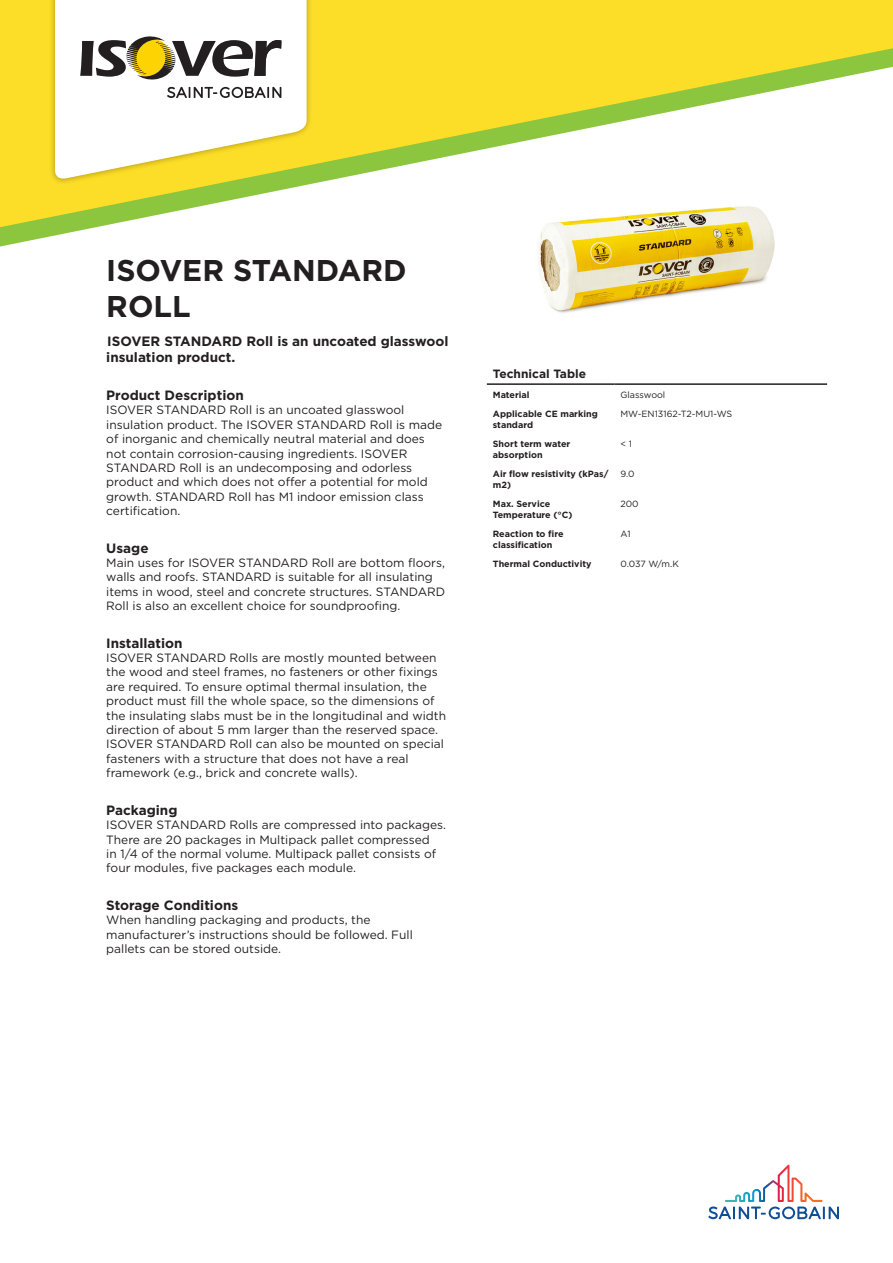
<style>
.page{position:relative;width:893px;height:1263px;background:#fff}
.page>*{position:absolute;margin:0;border:0;box-sizing:border-box;transform-origin:0 0}
.t1{font:700 30px/36px "Gotham";color:#231f20}
.Sub_Sub_Header{font:700 13.5px "Gotham";color:#231f20}
.Sub_Header{font:700 13.5px/16.2px "Gotham";color:#231f20}
.Value{font:12px/14.4px "Gotham";color:#231f20}
.header_1{font:700 12px "Gotham";color:#231f20}
.column_1{font:700 9px/10.8px "Gotham";color:#231f20}
.column_2{font:9px "Gotham";color:#231f20}
</style>
<div class="page">
<svg style="left:0;top:227px;width:97px;height:20px"></svg>
<svg style="left:708px;top:1206px;width:131px;height:13px"></svg>
<svg style="left:745px;top:1165px;width:43px;height:35px"></svg>
<svg style="left:0;top:0;width:893px;height:227px;fill:#fcdd27"></svg>
<img style="left:47px;top:0;width:268px;height:187px">
<svg style="left:55px;top:0;width:252px;height:181px"></svg>
<svg style="left:80px;top:36px;width:201px;height:44px"></svg>
<svg style="left:167px;top:87px;width:114px;height:11px"></svg>
<img style="left:516px;top:159px;width:281px;height:154px">
<hr style="left:487px;top:383px;width:127px;height:2px;background:#231f20">
<hr style="left:614px;top:383px;width:213px;height:2px;background:#231f20">
<p class="t1" style="left:106px;top:252px;width:302px">ISOVER STANDARD<br>ROLL</p>
<p class="Sub_Header" style="left:106px;top:333px;width:344px">ISOVER STANDARD Roll is an uncoated glasswool insulation product.</p>
<p class="Sub_Sub_Header" style="left:106px;top:386px;width:139px">Product Description</p>
<p class="Value" style="left:106px;top:403px;width:337px">ISOVER STANDARD Roll is an uncoated glasswool insulation product. The ISOVER STANDARD Roll is made of inorganic and chemically neutral material and does not contain corrosion-causing ingredients. ISOVER STANDARD Roll is an undecomposing and odorless product and which does not offer a potential for mold growth. STANDARD Roll has M1 indoor emission class certification.</p>
<p class="Sub_Sub_Header" style="left:106px;top:539px;width:44px">Usage</p>
<p class="Value" style="left:106px;top:555px;width:340px">Main uses for ISOVER STANDARD Roll are bottom floors, walls and roofs. STANDARD is suitable for all insulating items in wood, steel and concrete structures. STANDARD Roll is also an excellent choice for soundproofing.</p>
<p class="Sub_Sub_Header" style="left:106px;top:634px;width:78px">Installation</p>
<p class="Value" style="left:106px;top:650px;width:341px">ISOVER STANDARD Rolls are mostly mounted between the wood and steel frames, no fasteners or other fixings are required. To ensure optimal thermal insulation, the product must fill the whole space, so the dimensions of the insulating slabs must be in the longitudinal and width direction of about 5 mm larger than the reserved space.<br>ISOVER STANDARD Roll can also be mounted on special fasteners with a structure that does not have a real framework (e.g., brick and concrete walls).</p>
<p class="Sub_Sub_Header" style="left:106px;top:801px;width:73px">Packaging</p>
<p class="Value" style="left:106px;top:817px;width:341px">ISOVER STANDARD Rolls are compressed into packages.<br>There are 20 packages in Multipack pallet compressed<br>in 1/4 of the normal volume. Multipack pallet consists of four modules, five packages each module.</p>
<p class="Sub_Sub_Header" style="left:106px;top:896px;width:133px">Storage Conditions</p>
<p class="Value" style="left:106px;top:912px;width:308px">When handling packaging and products, the manufacturer’s instructions should be followed. Full pallets can be stored outside.</p>
<p class="header_1" style="left:493px;top:366px;width:95px">Technical Table</p>
<p class="column_1" style="left:493px;top:389px;width:38px">Material</p>
<p class="column_2" style="left:620px;top:389px;width:46px">Glasswool</p>
<p class="column_1" style="left:493px;top:409px;width:106px">Applicable CE marking standard</p>
<p class="column_2" style="left:620px;top:408px;width:113px">MW-EN13162-T2-MU1-WS</p>
<p class="column_1" style="left:493px;top:439px;width:79px">Short term water absorption</p>
<p class="column_2" style="left:620px;top:438px;width:13px">&lt; 1</p>
<p class="column_1" style="left:493px;top:469px;width:117px">Air flow resistivity (kPas/ m2)</p>
<p class="column_2" style="left:620px;top:468px;width:16px">9.0</p>
<p class="column_1" style="left:493px;top:499px;width:81px">Max. Service<br>Temperature (°C)</p>
<p class="column_2" style="left:620px;top:498px;width:20px">200</p>
<p class="column_1" style="left:493px;top:529px;width:72px">Reaction to fire classification</p>
<p class="column_2" style="left:620px;top:528px;width:12px">A1</p>
<p class="column_1" style="left:493px;top:559px;width:100px">Thermal Conductivity</p>
<p class="column_2" style="left:620px;top:558px;width:60px">0.037 W/m.K</p>
</div>
